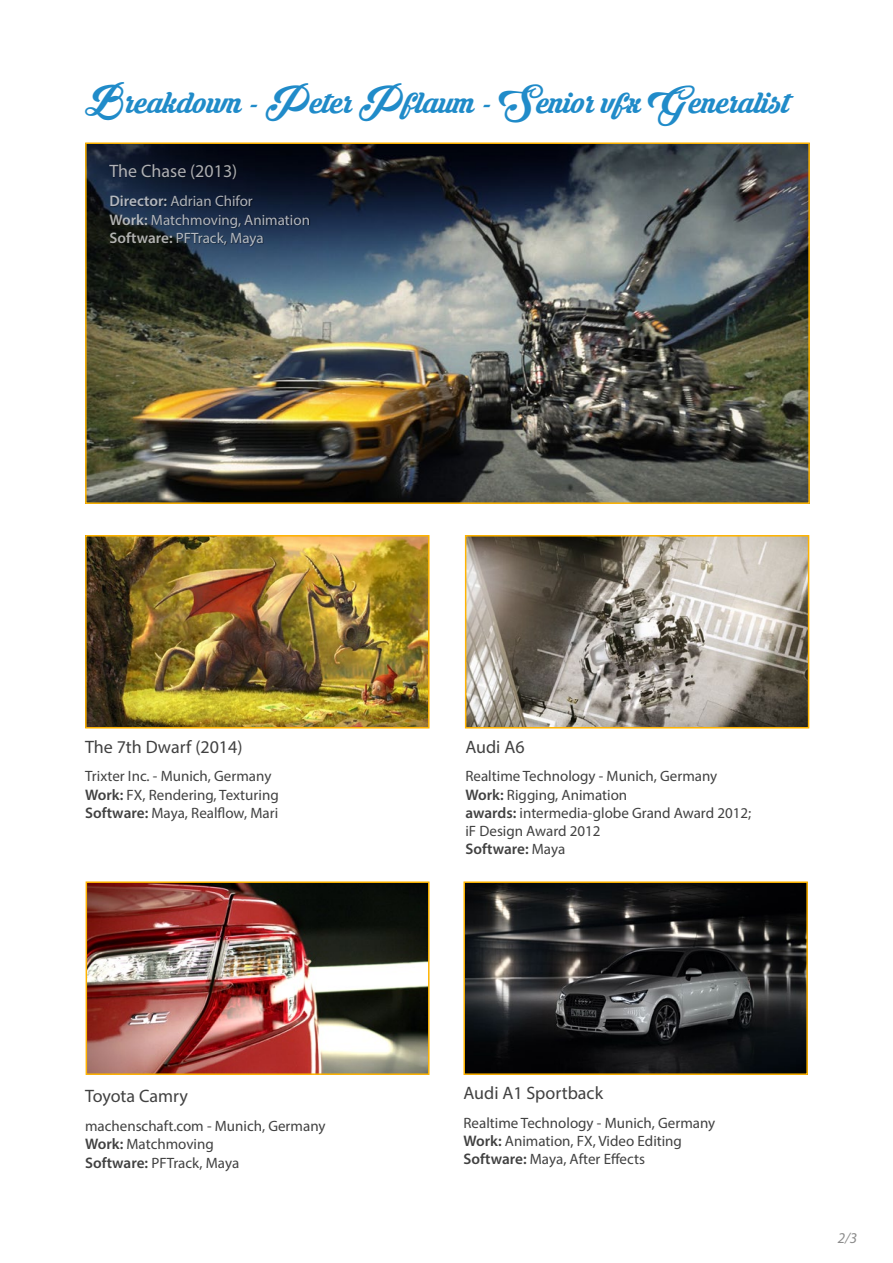
<style>
.page{position:relative;width:893px;height:1263px;background:#fff}
.page>*{position:absolute;margin:0;border:0;box-sizing:border-box;transform-origin:0 0}
.t1{font:37.5px "Krinkes Decor PERSONALUSE";color:#208bc9}
.t2{font:18px "Myriad Pro";color:#414141}
.t3{font:18px "Myriad Pro";color:#e6e6e6}
.t4{font:600 15.3px "Myriad Pro";color:#414141}
.t5{font:15px/18.3px "Myriad Pro";color:#414141}
.t6{font:15px/18.3px "Myriad Pro";color:#e6e6e6}
.t7{font:italic 15px "Myriad Pro";color:#8c8c8c}
.s1{font-weight:600;font-size:15.3px}
.s2{font-weight:400;font-size:15px}
</style>
<div class="page">
<img style="left:468px;top:538px;width:338px;height:187px">
<div style="left:465px;top:535px;width:344px;height:193px;border:2px solid #ffb400"></div>
<img style="left:88px;top:145px;width:719px;height:356px">
<div style="left:85px;top:142px;width:725px;height:362px;border:2px solid #ffb400"></div>
<div style="left:110px;top:164px;width:200px;height:83px;background:#000;opacity:.85"></div>
<img style="left:88px;top:538px;width:339px;height:187px">
<div style="left:85px;top:535px;width:345px;height:193px;border:2px solid #ffb400"></div>
<img style="left:89px;top:884px;width:338px;height:188px">
<div style="left:86px;top:881px;width:344px;height:194px;border:2px solid #ffb400"></div>
<img style="left:466px;top:884px;width:339px;height:188px">
<div style="left:463px;top:881px;width:345px;height:194px;border:2px solid #ffb400"></div>
<h1 class="t1" style="left:85px;top:78px;width:706px">Breakdown - Peter Pflaum - Senior vfx Generalist</h1>
<p class="t3" style="left:109px;top:160px;width:129px">The Chase (2013)</p>
<p class="t6" style="left:109px;top:192px;width:202px"><span class="s1">Director:</span> Adrian Chifor<br><span class="s1">Work:</span> Matchmoving, Animation<br><span class="s1">Software:</span> PFTrack, Maya</p>
<p class="t2" style="left:85px;top:735px;width:159px">The 7th Dwarf (2014)</p>
<p class="t5" style="left:85px;top:767px;width:195px">Trixter Inc. - Munich, Germany<br><span class="s1">Work:</span> FX, Rendering, Texturing<br><span class="s1">Software:</span> Maya, Realflow, Mari</p>
<p class="t2" style="left:85px;top:1085px;width:104px">Toyota Camry</p>
<p class="t5" style="left:85px;top:1116px;width:242px">machenschaft.com - Munich, Germany<br><span class="s1">Work:</span> Matchmoving<br><span class="s1">Software:</span> PFTrack, Maya</p>
<p class="t2" style="left:465px;top:735px;width:61px">Audi A6</p>
<p class="t5" style="left:465px;top:767px;width:287px">Realtime Technology - Munich, Germany<br><span class="s1">Work:</span> Rigging, Animation<br><span class="s1">awards:</span> intermedia-globe Grand Award 2012; iF Design Award 2012</p>
<p class="t4" style="left:465px;top:839px;width:101px">Software: <span class="s2">Maya</span></p>
<p class="t2" style="left:463px;top:1082px;width:141px">Audi A1 Sportback</p>
<p class="t5" style="left:463px;top:1113px;width:253px">Realtime Technology - Munich, Germany<br><span class="s1">Work:</span> Animation, FX, Video Editing<br><span class="s1">Software:</span> Maya, After Effects</p>
<p class="t7" style="left:838px;top:1229px;width:21px">2/3</p>
</div>
